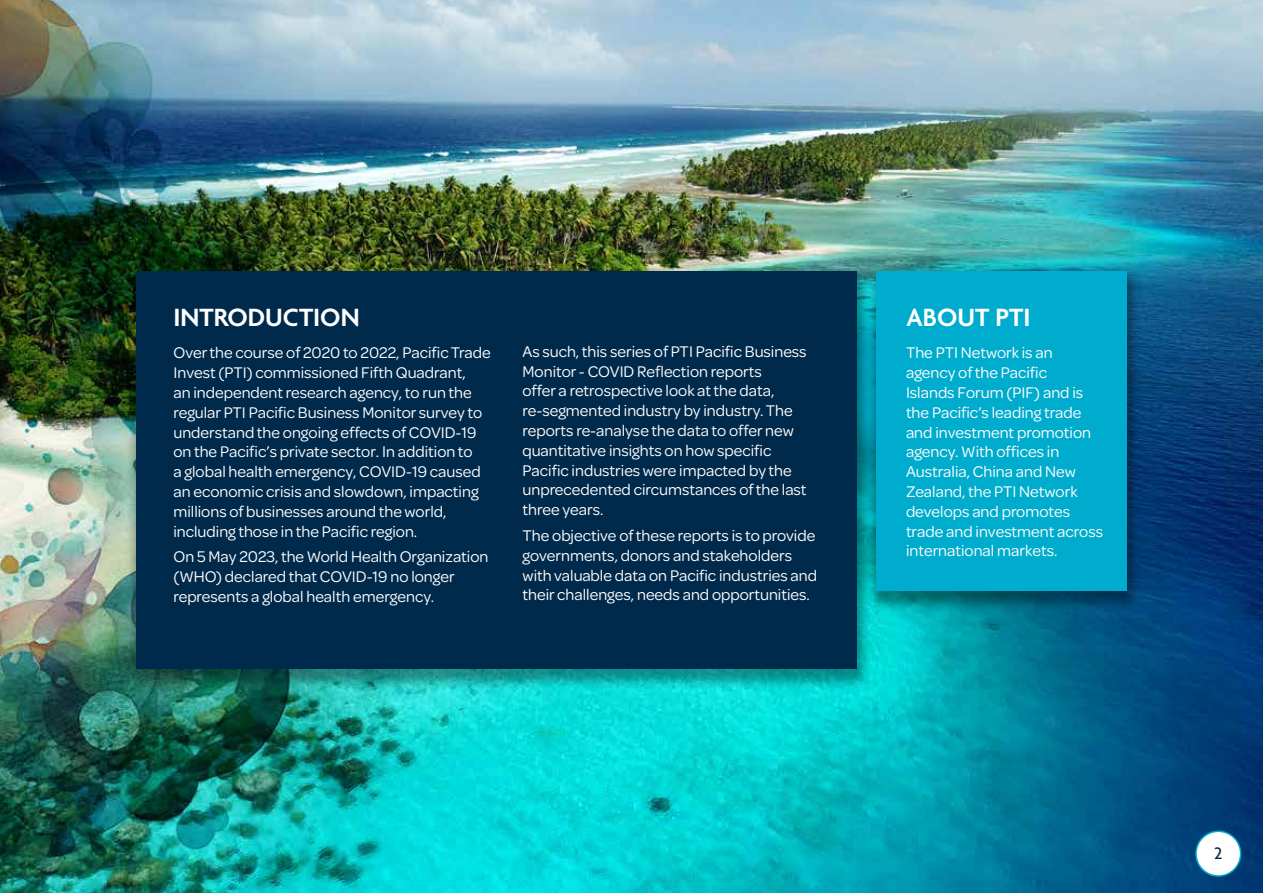
<style>
.page{position:relative;width:1263px;height:893px;background:#fff}
.page>*{position:absolute;margin:0;border:0;box-sizing:border-box;transform-origin:0 0}
.t1{font:600 27px "Agenda";color:#fff}
.t2{font:500 18px "Agenda";color:#002a4b}
.t3{font:16.5px/19.8px "Omnes";color:#fff}
</style>
<div class="page">
<img style="left:0;top:0;width:1263px;height:893px">
<div style="left:126px;top:268px;width:746px;height:423px;background:#000;opacity:.37"></div>
<div style="left:136px;top:271px;width:721px;height:398px;background:#002a4b"></div>
<div style="left:866px;top:268px;width:276px;height:345px;background:#000;opacity:.37"></div>
<div style="left:876px;top:271px;width:251px;height:320px;background:#00accd"></div>
<div style="left:1196px;top:831px;width:45px;height:45px;background:#fff;border-radius:50%"></div>
<div style="left:1195px;top:831px;width:46px;height:46px;border:2px solid #00accd;border-radius:50%"></div>
<h1 class="t1" style="left:173px;top:303px;width:188px">INTRODUCTION</h1>
<p class="t3" style="left:173px;top:342px;width:319px">Over the course of 2020 to 2022, Pacific Trade Invest (PTI) commissioned Fifth Quadrant,<br>an independent research agency, to run the regular PTI Pacific Business Monitor survey to understand the ongoing effects of COVID-19 on the Pacific’s private sector. In addition to<br>a global health emergency, COVID-19 caused an economic crisis and slowdown, impacting millions of businesses around the world, including those in the Pacific region.</p>
<p class="t3" style="left:173px;top:546px;width:316px">On 5 May 2023, the World Health Organization (WHO) declared that COVID-19 no longer represents a global health emergency.</p>
<p class="t3" style="left:522px;top:340px;width:286px">As such, this series of PTI Pacific Business Monitor - COVID Reflection reports<br>offer a retrospective look at the data, re-segmented industry by industry. The reports re-analyse the data to offer new quantitative insights on how specific Pacific industries were impacted by the unprecedented circumstances of the last three years.</p>
<p class="t3" style="left:522px;top:525px;width:296px">The objective of these reports is to provide governments, donors and stakeholders with valuable data on Pacific industries and their challenges, needs and opportunities.</p>
<h1 class="t1" style="left:906px;top:303px;width:126px">ABOUT PTI</h1>
<p class="t3" style="left:906px;top:342px;width:199px">The PTI Network is an agency of the Pacific<br>Islands Forum (PIF) and is the Pacific’s leading trade and investment promotion agency. With offices in<br>Australia, China and New<br>Zealand, the PTI Network develops and promotes trade and investment across international markets.</p>
<p class="t2" style="left:1214px;top:844px;width:10px">2</p>
</div>
